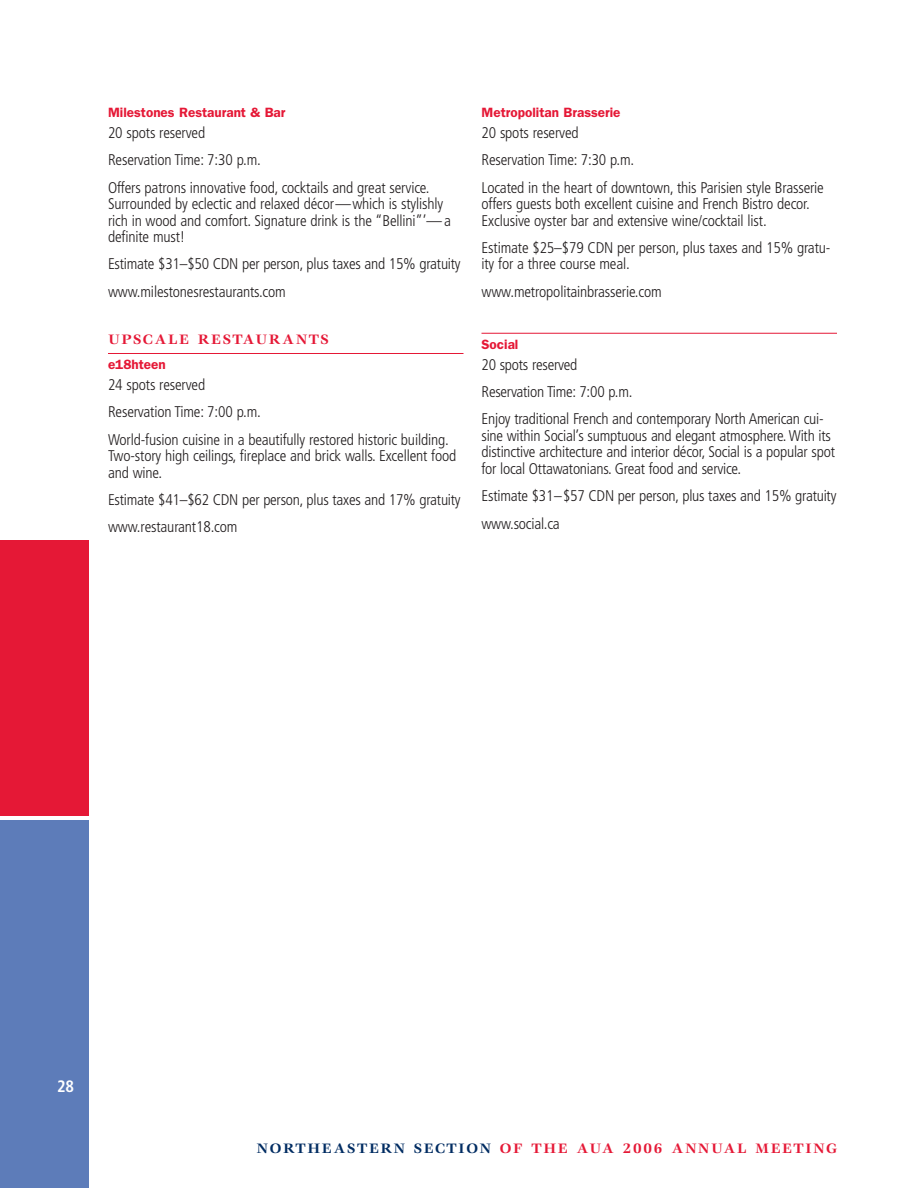
<style>
.page{position:relative;width:918px;height:1188px;background:#fff}
.page>*{position:absolute;margin:0;border:0;box-sizing:border-box;transform-origin:0 0}
.t1{font:700 condensed 16.5px "Frutiger";color:#fff}
.t2{font:300 condensed 15.45px/27.3px "Frutiger";letter-spacing:-.01em;color:#231f20}
.t3{font:700 15px "Veljovic";letter-spacing:.115em;color:#e51836}
.t4{font:600 13.5px "Franklin Gothic";color:#e51836}
.s1{color:#002c62}
</style>
<div class="page">
<div style="left:0;top:821px;width:89px;height:367px;background:#5d7cb9"></div>
<div style="left:0;top:540px;width:89px;height:276px;background:#e51836"></div>
<hr style="left:108px;top:353px;width:356px;height:1px;background:#e51836">
<hr style="left:482px;top:333px;width:355px;height:1px;background:#e51836">
<p class="t4" style="left:108px;top:105px;width:179px">Milestones Restaurant &amp; Bar</p>
<p class="t2" style="left:108px;top:120px;width:323px">20 spots reserved<br>Reservation Time: 7:30 p.m.<br>Offers patrons innovative food, cocktails and great service.</p>
<p class="t2" style="left:108px;top:197px;width:344px;line-height:16.5px">Surrounded by eclectic and relaxed décor—which is stylishly rich in wood and comfort. Signature drink is the “Bellini”’— a definite must!</p>
<p class="t2" style="left:108px;top:252px;width:354px">Estimate $31–$50 CDN per person, plus taxes and 15% gratuity www.milestonesrestaurants.com</p>
<p class="t3" style="left:108px;top:333px;width:222px">UPSCALE RESTAURANTS</p>
<p class="t4" style="left:108px;top:357px;width:59px">e18hteen</p>
<p class="t2" style="left:108px;top:372px;width:342px">24 spots reserved<br>Reservation Time: 7:00 p.m.<br>World-fusion cuisine in a beautifully restored historic building.</p>
<p class="t2" style="left:108px;top:449px;width:350px;line-height:16.5px">Two-story high ceilings, fireplace and brick walls. Excellent food and wine.</p>
<p class="t2" style="left:108px;top:487px;width:354px">Estimate $41–$62 CDN per person, plus taxes and 17% gratuity www.restaurant18.com</p>
<p class="t4" style="left:482px;top:105px;width:141px">Metropolitan Brasserie</p>
<p class="t2" style="left:482px;top:120px;width:344px">20 spots reserved<br>Reservation Time: 7:30 p.m.<br>Located in the heart of downtown, this Parisien style Brasserie</p>
<p class="t2" style="left:482px;top:197px;width:330px;line-height:16.5px">offers guests both excellent cuisine and French Bistro decor.<br>Exclusive oyster bar and extensive wine/cocktail list.</p>
<p class="t2" style="left:482px;top:241px;width:350px;line-height:16.5px">Estimate $25–$79 CDN per person, plus taxes and 15% gratu&shy;ity for a three course meal.</p>
<p class="t2" style="left:482px;top:279px;width:182px">www.metropolitainbrasserie.com</p>
<p class="t4" style="left:482px;top:336px;width:38px">Social</p>
<p class="t2" style="left:482px;top:352px;width:344px">20 spots reserved<br>Reservation Time: 7:00 p.m.<br>Enjoy traditional French and contemporary North American cui-</p>
<p class="t2" style="left:482px;top:429px;width:355px;line-height:16.5px">sine within Social’s sumptuous and elegant atmosphere. With its distinctive architecture and interior décor, Social is a popular spot for local Ottawatonians. Great food and service.</p>
<p class="t2" style="left:482px;top:483px;width:356px">Estimate $31–$57 CDN per person, plus taxes and 15% gratuity www.social.ca</p>
<p class="t1" style="left:57px;top:1080px;width:18px">28</p>
<p class="t3" style="left:257px;top:1142px;width:582px"><span class="s1">NORTHEASTERN SECTION</span> OF THE AUA 2006 ANNUAL MEETING</p>
</div>
